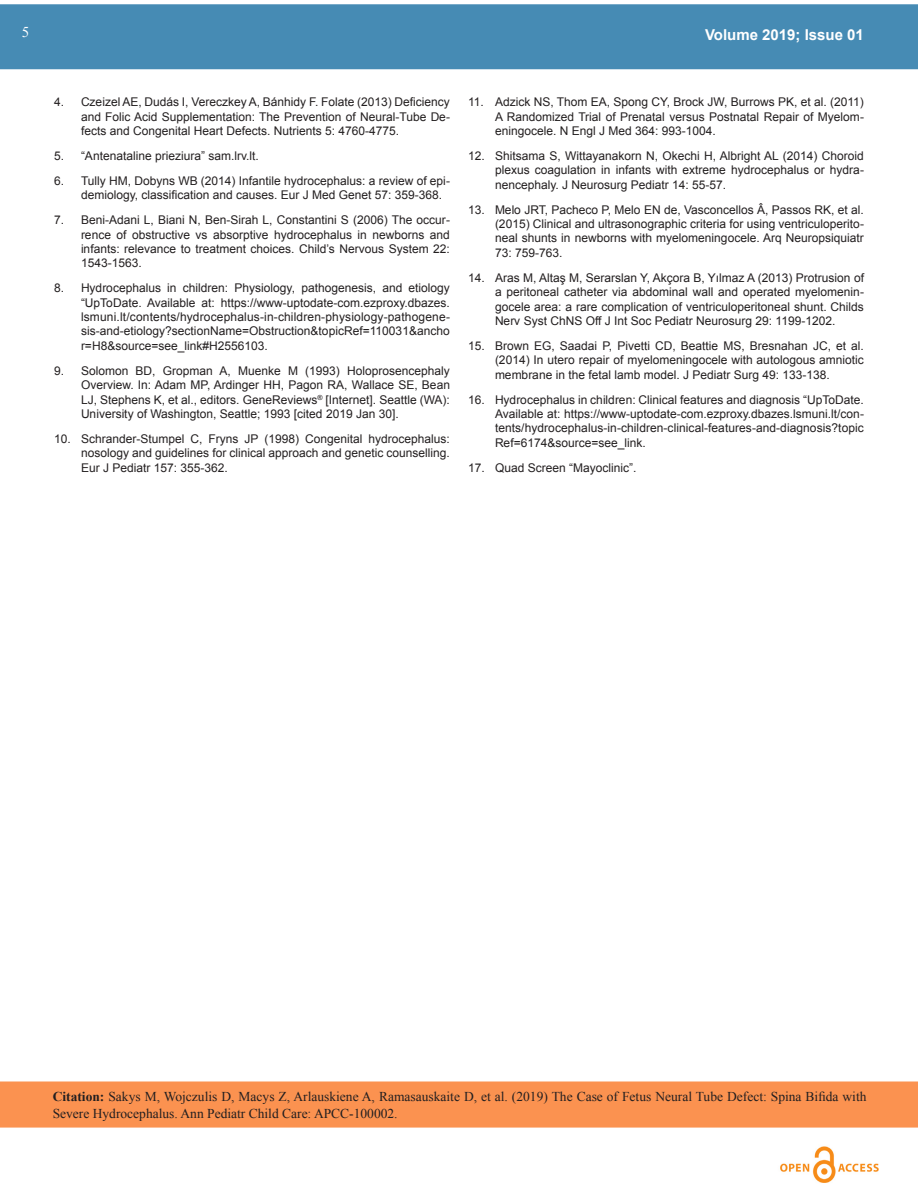
<style>
.page{position:relative;width:918px;height:1188px;background:#fff}
.page>*{position:absolute;margin:0;border:0;box-sizing:border-box;transform-origin:0 0}
.t1{font:700 15px "Arial";color:#fff}
.t2{font:15px "Times New Roman";color:#fff}
.t3{font:13.5px/16.2px "Times New Roman";color:#231f20}
.t4{font:12px/14.4px "Arial";color:#231f20;text-align:justify}
.s1{font-weight:700}
</style>
<div class="page">
<div style="left:1px;top:1082px;width:916px;height:45px;background:#fb9250"></div>
<div style="left:0;top:1082px;width:918px;height:46px;border:2px solid #fb9250"></div>
<div style="left:1px;top:5px;width:916px;height:64px;background:#468bb4"></div>
<div style="left:0;top:4px;width:918px;height:65px;border:2px solid #468bb4"></div>
<img style="left:780px;top:1146px;width:99px;height:37px">
<p class="t2" style="left:22px;top:21px;width:9px">5</p>
<p class="t1" style="left:705px;top:24px;width:160px">Volume 2019; Issue 01</p>
<p class="t4" style="left:81px;top:95px;width:370px;text-indent:-27px">4. Czeizel AE, Dudás I, Vereczkey A, Bánhidy F. Folate (2013) Deficiency and Folic Acid Supplementation: The Prevention of Neural-Tube De&shy;fects and Congenital Heart Defects. Nutrients 5: 4760-4775.</p>
<p class="t4" style="left:54px;top:149px;width:206px">5. “Antenataline prieziura” sam.lrv.lt.</p>
<p class="t4" style="left:81px;top:174px;width:370px;text-indent:-27px">6. Tully HM, Dobyns WB (2014) Infantile hydrocephalus: a review of epi&shy;demiology, classification and causes. Eur J Med Genet 57: 359-368.</p>
<p class="t4" style="left:81px;top:213px;width:370px;text-indent:-27px">7. Beni-Adani L, Biani N, Ben-Sirah L, Constantini S (2006) The occur&shy;rence of obstructive vs absorptive hydrocephalus in newborns and infants: relevance to treatment choices. Child’s Nervous System 22:<br>1543-1563.</p>
<p class="t4" style="left:81px;top:281px;width:370px;text-indent:-27px">8. Hydrocephalus in children: Physiology, pathogenesis, and etiology “UpToDate. Available at: https://www-uptodate-com.ezproxy.dbazes. lsmuni.lt/contents/hydrocephalus-in-children-physiology-pathogene&shy;sis-and-etiology?sectionName=Obstruction&amp;topicRef=110031&amp;ancho r=H8&amp;source=see_link#H2556103.</p>
<p class="t4" style="left:81px;top:363px;width:371px;text-indent:-27px">9. Solomon BD, Gropman A, Muenke M (1993) Holoprosencephaly Overview. In: Adam MP, Ardinger HH, Pagon RA, Wallace SE, Bean LJ, Stephens K, et al., editors. GeneReviews<sup>®</sup> [Internet]. Seattle (WA):<br>University of Washington, Seattle; 1993 [cited 2019 Jan 30].</p>
<p class="t4" style="left:81px;top:432px;width:370px;text-indent:-27px">10. Schrander-Stumpel C, Fryns JP (1998) Congenital hydrocephalus: nosology and guidelines for clinical approach and genetic counselling.<br>Eur J Pediatr 157: 355-362.</p>
<p class="t4" style="left:495px;top:95px;width:370px;text-indent:-27px">11. Adzick NS, Thom EA, Spong CY, Brock JW, Burrows PK, et al. (2011)<br>A Randomized Trial of Prenatal versus Postnatal Repair of Myelom&shy;eningocele. N Engl J Med 364: 993-1004.</p>
<p class="t4" style="left:495px;top:149px;width:370px;text-indent:-27px">12. Shitsama S, Wittayanakorn N, Okechi H, Albright AL (2014) Choroid plexus coagulation in infants with extreme hydrocephalus or hydra&shy;nencephaly. J Neurosurg Pediatr 14: 55-57.</p>
<p class="t4" style="left:495px;top:202px;width:370px;text-indent:-27px">13. Melo JRT, Pacheco P, Melo EN de, Vasconcellos Â, Passos RK, et al. (2015) Clinical and ultrasonographic criteria for using ventriculoperito&shy;neal shunts in newborns with myelomeningocele. Arq Neuropsiquiatr 73: 759-763.</p>
<p class="t4" style="left:495px;top:270px;width:371px;text-indent:-27px">14. Aras M, Altaş M, Serarslan Y, Akçora B, Yılmaz A (2013) Protrusion of a peritoneal catheter via abdominal wall and operated myelomenin&shy;gocele area: a rare complication of ventriculoperitoneal shunt. Childs Nerv Syst ChNS Off J Int Soc Pediatr Neurosurg 29: 1199-1202.</p>
<p class="t4" style="left:495px;top:339px;width:370px;text-indent:-27px">15. Brown EG, Saadai P, Pivetti CD, Beattie MS, Bresnahan JC, et al. (2014) In utero repair of myelomeningocele with autologous amniotic membrane in the fetal lamb model. J Pediatr Surg 49: 133-138.</p>
<p class="t4" style="left:495px;top:392px;width:370px;text-indent:-27px">16. Hydrocephalus in children: Clinical features and diagnosis “UpToDate.<br>Available at: https://www-uptodate-com.ezproxy.dbazes.lsmuni.lt/con&shy;tents/hydrocephalus-in-children-clinical-features-and-diagnosis?topic Ref=6174&amp;source=see_link.</p>
<p class="t4" style="left:468px;top:460px;width:170px">17. Quad Screen “Mayoclinic”.</p>
<p class="t3" style="left:53px;top:1089px;width:815px"><span class="s1">Citation:</span> Sakys M, Wojczulis D, Macys Z, Arlauskiene A, Ramasauskaite D, et al. (2019) The Case of Fetus Neural Tube Defect: Spina Bifida with<br>Severe Hydrocephalus. Ann Pediatr Child Care: APCC-100002.</p>
</div>
